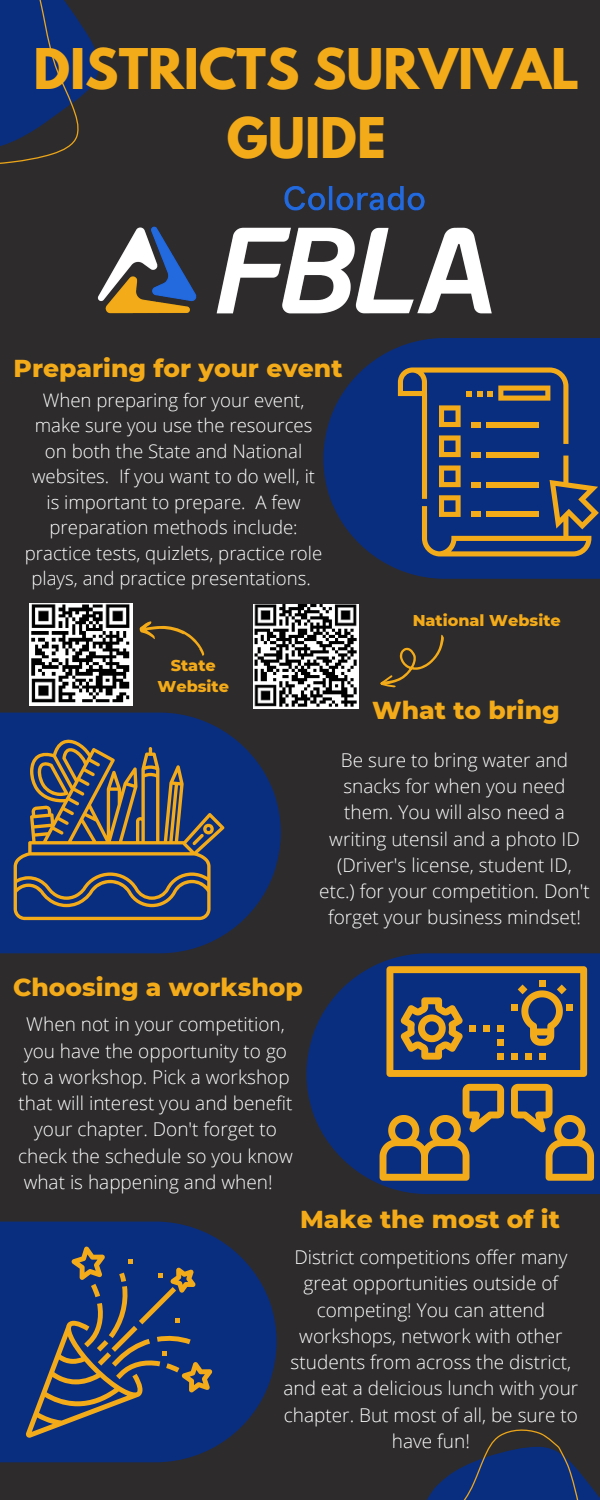
<style>
.page{position:relative;width:600px;height:1500px;background:#2d2b2b}
.page>*{position:absolute;margin:0;border:0;box-sizing:border-box;transform-origin:0 0}
.t1{font:700 49.7px/69px "League Spartan";color:#f4ab19;text-align:center}
.t2{font:800 25px "Montserrat";color:#f4ab19}
.t3{font:300 19px/26.2px "Open Sans";color:#fff;text-align:center}
.t4{font:300 18.6px/25.5px "Open Sans";color:#fff;text-align:center}
.t5{font:800 16px/21.8px "Montserrat";color:#f4ab19;text-align:center}
</style>
<div class="page">
<svg style="left:323px;top:338px;width:277px;height:241px;fill:#0a2e7f"></svg>
<svg style="left:0;top:713px;width:281px;height:240px;fill:#0a2e7f"></svg>
<svg style="left:306px;top:953px;width:294px;height:241px;fill:#0a2e7f"></svg>
<svg style="left:0;top:1222px;width:277px;height:240px;fill:#0a2e7f"></svg>
<svg style="left:0;top:0;width:99px;height:164px"></svg>
<svg style="left:427px;top:1429px;width:173px;height:71px"></svg>
<svg style="left:14px;top:737px;width:210px;height:183px;background:#3f4a67"></svg>
<svg style="left:192px;top:823px;width:22px;height:22px"></svg>
<svg style="left:35px;top:761px;width:33px;height:35px"></svg>
<svg style="left:398px;top:368px;width:201px;height:188px;background:#37466a"></svg>
<div style="left:487px;top:422px;width:52px;height:5px;background:#f4ab19"></div>
<div style="left:472px;top:422px;width:9px;height:5px;background:#f4ab19"></div>
<div style="left:487px;top:452px;width:52px;height:5px;background:#f4ab19"></div>
<div style="left:472px;top:452px;width:9px;height:5px;background:#f4ab19"></div>
<div style="left:487px;top:482px;width:52px;height:5px;background:#f4ab19"></div>
<div style="left:472px;top:482px;width:9px;height:5px;background:#f4ab19"></div>
<div style="left:487px;top:512px;width:52px;height:5px;background:#f4ab19"></div>
<div style="left:472px;top:512px;width:9px;height:5px;background:#f4ab19"></div>
<svg style="left:511px;top:1084px;width:83px;height:97px;background:#4d5161"></svg>
<svg style="left:380px;top:1084px;width:124px;height:97px;background:#4d5161"></svg>
<svg style="left:386px;top:966px;width:201px;height:111px;background:#57575d"></svg>
<div style="left:539px;top:1053px;width:7px;height:7px;background:#f4ab19"></div>
<div style="left:525px;top:1053px;width:7px;height:7px;background:#f4ab19"></div>
<div style="left:511px;top:1053px;width:7px;height:7px;background:#f4ab19"></div>
<div style="left:497px;top:1053px;width:7px;height:7px;background:#f4ab19"></div>
<div style="left:497px;top:1039px;width:7px;height:7px;background:#f4ab19"></div>
<div style="left:497px;top:1025px;width:7px;height:7px;background:#f4ab19"></div>
<div style="left:483px;top:1025px;width:7px;height:7px;background:#f4ab19"></div>
<div style="left:470px;top:1025px;width:6px;height:7px;background:#f4ab19"></div>
<svg style="left:26px;top:1246px;width:186px;height:192px;background:#2e416e"></svg>
<img style="left:97px;top:185px;width:428px;height:155px">
<img style="left:254px;top:604px;width:105px;height:105px">
<svg style="left:380px;top:634px;width:64px;height:54px"></svg>
<img style="left:30px;top:604px;width:102px;height:102px">
<svg style="left:139px;top:621px;width:66px;height:35px"></svg>
<h1 class="t1" style="left:33px;top:41px;width:548px">DISTRICTS SURVIVAL<br>GUIDE</h1>
<h2 class="t2" style="left:14px;top:353px;width:330px">Preparing for your event</h2>
<p class="t4" style="left:25px;top:387px;width:299px">When preparing for your event, make sure you use the resources on both the State and National websites. If you want to do well, it is important to prepare. A few preparation methods include: practice tests, quizlets, practice role plays, and practice presentations.</p>
<p class="t5" style="left:158px;top:654px;width:73px">State<br>Website</p>
<p class="t5" style="left:413px;top:609px;width:150px">National Website</p>
<h2 class="t2" style="left:372px;top:695px;width:189px">What to bring</h2>
<p class="t3" style="left:319px;top:746px;width:272px">Be sure to bring water and snacks for when you need them. You will also need a writing utensil and a photo ID (Driver's license, student ID, etc.) for your competition. Don't forget your business mindset!</p>
<h2 class="t2" style="left:13px;top:972px;width:291px">Choosing a workshop</h2>
<p class="t3" style="left:26px;top:1011px;width:260px">When not in your competition,</p>
<p class="t3" style="left:24px;top:1037px;width:265px">you have the opportunity to go</p>
<p class="t3" style="left:21px;top:1063px;width:270px">to a workshop. Pick a workshop</p>
<p class="t3" style="left:19px;top:1090px;width:275px">that will interest you and benefit</p>
<p class="t3" style="left:34px;top:1116px;width:244px">your chapter. Don't forget to</p>
<p class="t3" style="left:18px;top:1142px;width:276px">check the schedule so you know</p>
<p class="t3" style="left:24px;top:1168px;width:250px">what is happening and when!</p>
<h2 class="t2" style="left:300px;top:1204px;width:261px">Make the most of it</h2>
<p class="t3" style="left:283px;top:1244px;width:296px">District competitions offer many great opportunities outside of competing! You can attend workshops, network with other students from across the district, and eat a delicious lunch with your chapter. But most of all, be sure to have fun!</p>
</div>
